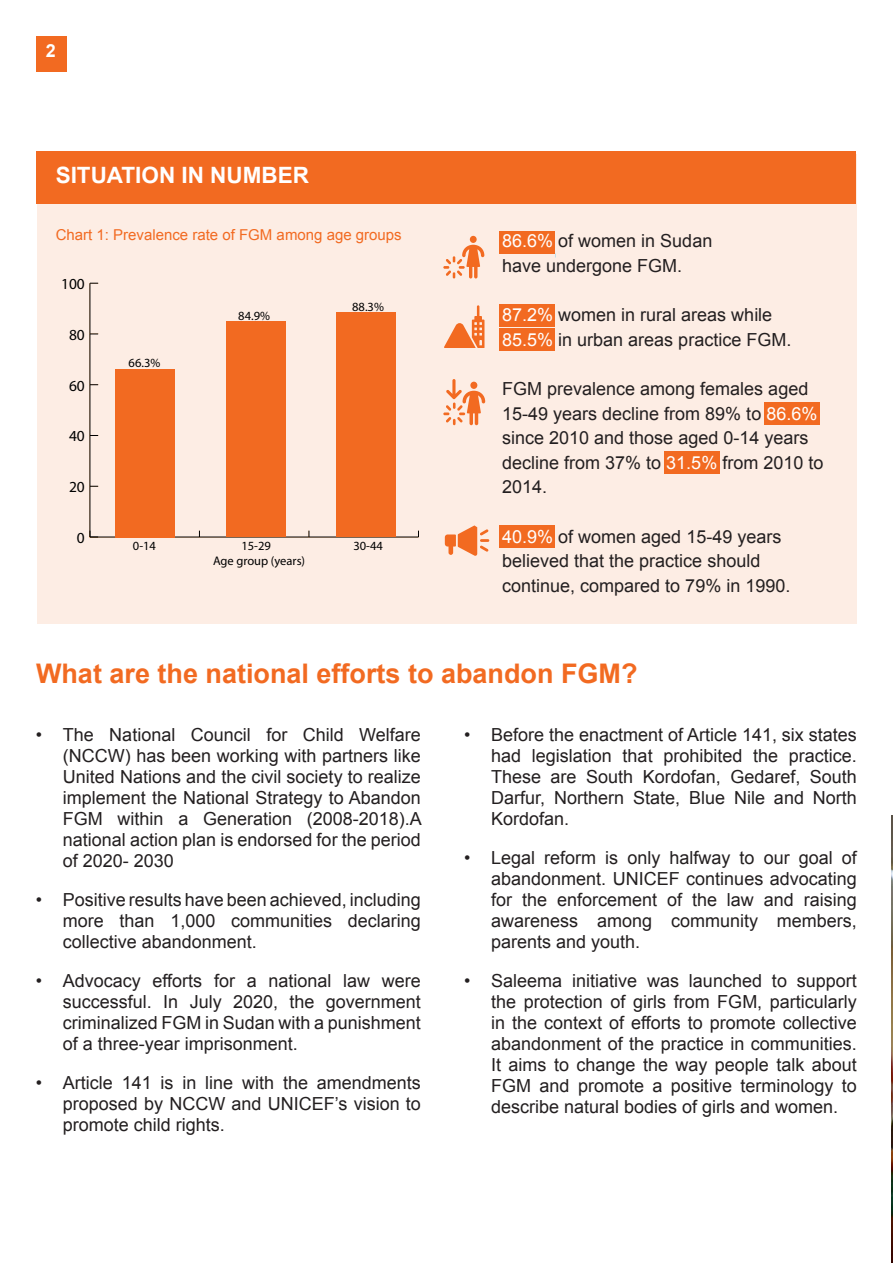
<style>
.page{position:relative;width:893px;height:1263px;background:#fff}
.page>*{position:absolute;margin:0;border:0;box-sizing:border-box;transform-origin:0 0}
.t1{font:700 27px "Arial";color:#f26a21}
.t2{font:700 22.5px "Arial";color:#fff}
.t3{font:18px/21px "Arial";color:#231f20;text-align:justify}
.t4{font:700 18px "Arial";color:#fff}
.t5{font:15.45px "Myriad Pro";color:#000}
.t6{font:15px "Arial";color:#f26a21}
.t7{font:12.45px "Myriad Pro";color:#000}
.s1{color:#fff}
</style>
<div class="page">
<div style="left:36px;top:36px;width:31px;height:36px;background:#f26a21"></div>
<div style="left:37px;top:154px;width:820px;height:469px;background:#fdede4"></div>
<div style="left:36px;top:151px;width:820px;height:53px;background:#f26a21"></div>
<div style="left:499px;top:231px;width:56px;height:22px;background:#f26a21"></div>
<div style="left:499px;top:304px;width:56px;height:23px;background:#f26a21"></div>
<div style="left:499px;top:328px;width:56px;height:23px;background:#f26a21"></div>
<div style="left:764px;top:403px;width:56px;height:22px;background:#f26a21"></div>
<div style="left:499px;top:525px;width:56px;height:23px;background:#f26a21"></div>
<img style="left:891px;top:816px;width:2px;height:447px">
<div style="left:664px;top:451px;width:55px;height:22px;background:#f26a21"></div>
<svg style="left:444px;top:305px;width:40px;height:43px"></svg>
<div style="left:470px;top:236px;width:7px;height:7px;background:#f26a21;border-radius:50%"></div>
<svg style="left:443px;top:245px;width:41px;height:33px"></svg>
<svg style="left:445px;top:525px;width:44px;height:31px"></svg>
<svg style="left:443px;top:379px;width:42px;height:46px"></svg>
<hr style="left:90px;top:537px;width:328px;height:1px;background:#000">
<hr style="left:90px;top:283px;width:1px;height:254px;background:#000">
<svg style="left:90px;top:531px;width:8px;height:7px"></svg>
<div style="left:115px;top:369px;width:59px;height:168px;background:#f26a21"></div>
<div style="left:226px;top:321px;width:59px;height:216px;background:#f26a21"></div>
<div style="left:336px;top:313px;width:60px;height:224px;background:#f26a21"></div>
<p class="t4" style="left:46px;top:39px;width:12px">2</p>
<p class="t2" style="left:56px;top:160px;width:255px">SITUATION IN NUMBER</p>
<p class="t6" style="left:56px;top:225px;width:347px">Chart 1: Prevalence rate of FGM among age groups</p>
<p class="t5" style="left:61px;top:274px;width:25px">100</p>
<p class="t5" style="left:69px;top:325px;width:17px">80</p>
<p class="t5" style="left:69px;top:376px;width:17px">60</p>
<p class="t5" style="left:69px;top:427px;width:17px">40</p>
<p class="t5" style="left:69px;top:477px;width:17px">20</p>
<p class="t5" style="left:77px;top:528px;width:9px">0</p>
<p class="t7" style="left:129px;top:355px;width:33px">66.3%</p>
<p class="t7" style="left:238px;top:308px;width:33px">84.9%</p>
<p class="t7" style="left:352px;top:299px;width:33px">88.3%</p>
<p class="t7" style="left:133px;top:538px;width:25px">0-14</p>
<p class="t7" style="left:241px;top:538px;width:31px">15-29</p>
<p class="t7" style="left:353px;top:538px;width:31px">30-44</p>
<p class="t7" style="left:213px;top:553px;width:94px">Age group (years)</p>
<p class="t3" style="left:502px;top:231px;width:212px"><span class="s1">86.6%</span> of women in Sudan</p>
<p class="t3" style="left:502px;top:255px;width:182px">have undergone FGM.</p>
<p class="t3" style="left:502px;top:305px;width:272px"><span class="s1">87.2%</span> women in rural areas while</p>
<p class="t3" style="left:502px;top:329px;width:291px"><span class="s1">85.5%</span> in urban areas practice FGM.</p>
<p class="t3" style="left:502px;top:377px;width:323px;line-height:24.6px;text-align:left">FGM prevalence among females aged<br>15-49 years decline from 89% to <span class="s1">86.6% </span>since 2010 and those aged 0-14 years decline from 37% to <span class="s1">31.5%</span> from 2010 to<br>2014.</p>
<p class="t3" style="left:502px;top:524px;width:290px;line-height:24.6px;text-align:left"><span class="s1">40.9%</span> of women aged 15-49 years believed that the practice should continue, compared to 79% in 1990.</p>
<p class="t1" style="left:36px;top:656px;width:603px">What are the national efforts to abandon FGM?</p>
<p class="t3" style="left:63px;top:725px;width:361px;text-indent:-27px">• The National Council for Child Welfare (NCCW) has been working with partners like United Nations and the civil society to realize implement the National Strategy to Abandon FGM within a Generation (2008-2018).A national action plan is endorsed for the period of 2020- 2030</p>
<p class="t3" style="left:63px;top:890px;width:360px;text-indent:-27px">• Positive results have been achieved, including more than 1,000 communities declaring collective abandonment.</p>
<p class="t3" style="left:63px;top:971px;width:360px;text-indent:-27px">• Advocacy efforts for a national law were successful. In July 2020, the government criminalized FGM in Sudan with a punishment of a three-year imprisonment.</p>
<p class="t3" style="left:63px;top:1073px;width:360px;text-indent:-27px">• Article 141 is in line with the amendments proposed by NCCW and UNICEF’s vision to promote child rights.</p>
<p class="t3" style="left:491px;top:725px;width:367px;text-indent:-27px">• Before the enactment of Article 141, six states had legislation that prohibited the practice.<br>These are South Kordofan, Gedaref, South Darfur, Northern State, Blue Nile and North Kordofan.</p>
<p class="t3" style="left:491px;top:848px;width:367px;text-indent:-27px">• Legal reform is only halfway to our goal of abandonment. UNICEF continues advocating for the enforcement of the law and raising awareness among community members, parents and youth.</p>
<p class="t3" style="left:491px;top:971px;width:367px;text-indent:-27px">• Saleema initiative was launched to support the protection of girls from FGM, particularly in the context of efforts to promote collective abandonment of the practice in communities.<br>It aims to change the way people talk about FGM and promote a positive terminology to describe natural bodies of girls and women.</p>
</div>
